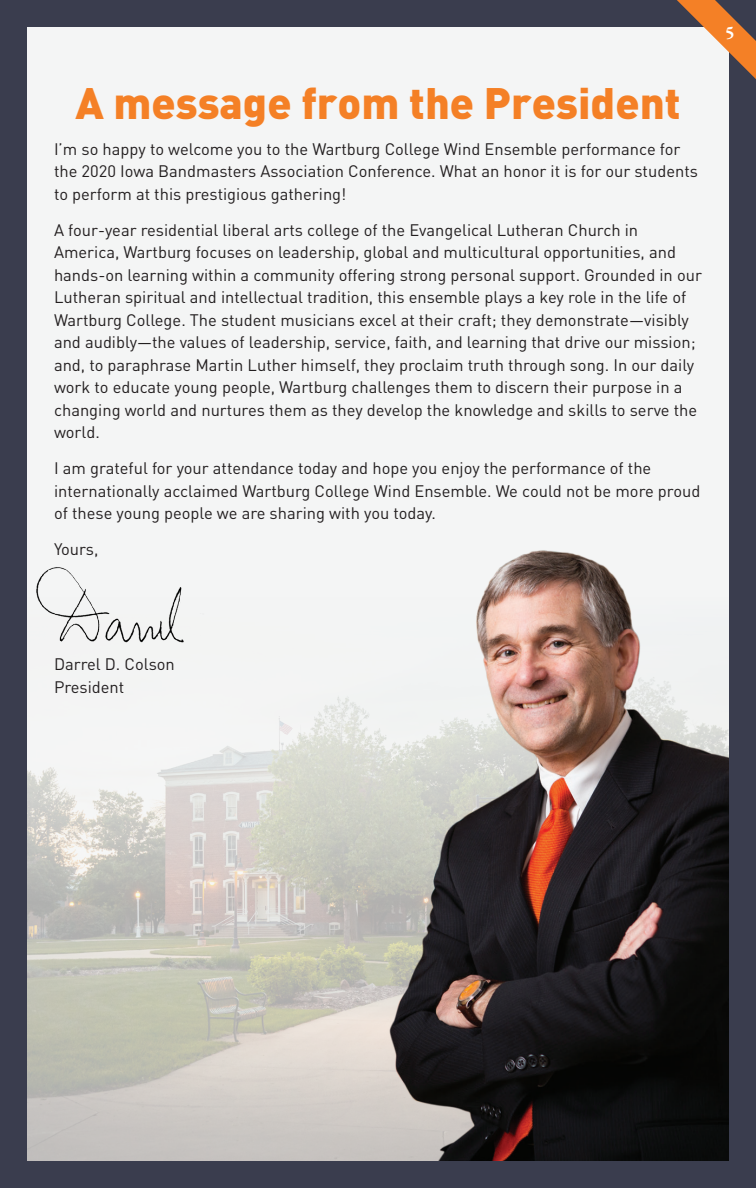
<style>
.page{position:relative;width:756px;height:1188px;background:#3a3d4e}
.page>*{position:absolute;margin:0;border:0;box-sizing:border-box;transform-origin:0 0}
.headers{font:900 43.5px "DINOT";color:#f48026}
.Centered_Section_of{font:700 18px "Garamond Premr Pro";color:#fff}
.Bodycopy{font:16.5px/22.5px "DINOT";color:#231f20}
</style>
<div class="page">
<div style="left:27px;top:27px;width:702px;height:1134px;background:#f4f5f5"></div>
<img style="left:27px;top:697px;width:351px;height:464px">
<img style="left:378px;top:550px;width:351px;height:611px">
<img style="left:36px;top:567px;width:148px;height:76px">
<svg style="left:677px;top:0;width:79px;height:79px"></svg>
<p class="headers" style="left:75px;top:74px;width:607px">A message from the President</p>
<p class="Bodycopy" style="left:54px;top:137px;width:646px">I’m so happy to welcome you to the Wartburg College Wind Ensemble performance for the 2020 Iowa Bandmasters Association Conference. What an honor it is for our students to perform at this prestigious gathering!</p>
<p class="Bodycopy" style="left:54px;top:218px;width:649px">A four-year residential liberal arts college of the Evangelical Lutheran Church in America, Wartburg focuses on leadership, global and multicultural opportunities, and hands-on learning within a community offering strong personal support. Grounded in our Lutheran spiritual and intellectual tradition, this ensemble plays a key role in the life of Wartburg College. The student musicians excel at their craft; they demonstrate—visibly and audibly—the values of leadership, service, faith, and learning that drive our mission; and, to paraphrase Martin Luther himself, they proclaim truth through song. In our daily work to educate young people, Wartburg challenges them to discern their purpose in a changing world and nurtures them as they develop the knowledge and skills to serve the world.</p>
<p class="Bodycopy" style="left:54px;top:457px;width:648px">I am grateful for your attendance today and hope you enjoy the performance of the internationally acclaimed Wartburg College Wind Ensemble. We could not be more proud of these young people we are sharing with you today.</p>
<p class="Bodycopy" style="left:54px;top:538px;width:46px">Yours,</p>
<p class="Centered_Section_of" style="left:725px;top:21px;width:11px">5</p>
<p class="Bodycopy" style="left:54px;top:653px;width:122px">Darrel D. Colson<br>President</p>
</div>
